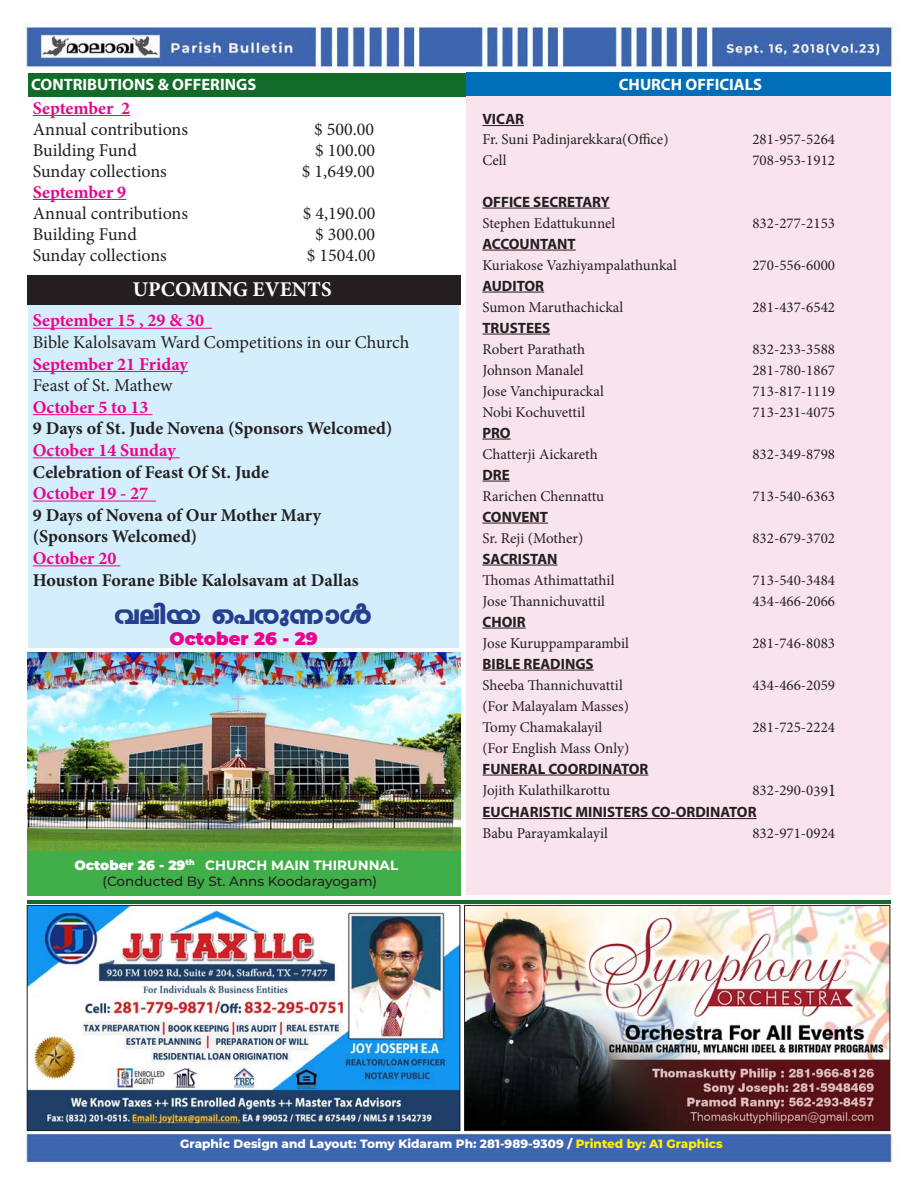
<style>
.page{position:relative;width:918px;height:1188px;background:#fff}
.page>*{position:absolute;margin:0;border:0;box-sizing:border-box;transform-origin:0 0}
.t1{font:36px "ML TT Veena Heavy Normal";color:#253f8e}
.t2{font:700 21px "Minion Pro";color:#fff}
.t3{font:18px "Minion Pro";color:#231f20}
.t4{font:700 18px "Minion Pro";letter-spacing:-.005em;color:#231f20}
.t5{font:700 18px "Minion Pro";color:#ed028c}
.t6{font:700 18px "Minion Pro";letter-spacing:-.005em;color:#e2078c}
.t7{font:900 18px "Montserrat";color:#ed028c}
.t8{font:700 16.5px "Myriad Pro";color:#fff}
.t9{font:15px "Minion Pro";color:#231f20}
.t10{font:700 15px "Myriad Pro";color:#231f20}
.t11{font:700 13.5px "Montserrat";color:#fff}
.t12{font:500 13.5px "Montserrat";color:#231f20}
.t13{font:800 12px "Montserrat";color:#fff}
.s1{font-size:18px}
.s2{font-weight:900}
.s3{color:#fff101}
</style>
<div class="page">
<img style="left:23px;top:23px;width:875px;height:1141px">
<img style="left:27px;top:653px;width:434px;height:199px">
<div style="left:28px;top:299px;width:431px;height:349px;background:#d4effb"></div>
<div style="left:466px;top:72px;width:425px;height:25px;background:#006eb9"></div>
<div style="left:466px;top:97px;width:425px;height:798px;background:#f9e4ee"></div>
<div style="left:28px;top:73px;width:438px;height:24px;background:#136b29"></div>
<hr style="left:27px;top:900px;width:863px;height:4px;background:#136b29">
<hr style="left:33px;top:115px;width:97px;height:1px;background:#e2078c">
<hr style="left:33px;top:199px;width:93px;height:1px;background:#e2078c">
<img style="left:29px;top:907px;width:429px;height:222px">
<div style="left:27px;top:905px;width:433px;height:226px;border:1px solid #231f20"></div>
<img style="left:466px;top:907px;width:422px;height:222px">
<div style="left:464px;top:905px;width:426px;height:226px;border:1px solid #231f20"></div>
<hr style="left:482px;top:125px;width:42px;height:1px;background:#231f20">
<hr style="left:482px;top:208px;width:128px;height:1px;background:#231f20">
<hr style="left:482px;top:250px;width:94px;height:1px;background:#231f20">
<hr style="left:482px;top:292px;width:62px;height:1px;background:#231f20">
<hr style="left:482px;top:334px;width:68px;height:1px;background:#231f20">
<svg style="left:482px;top:439px;width:29px;height:1px"></svg>
<svg style="left:482px;top:481px;width:28px;height:1px"></svg>
<hr style="left:482px;top:523px;width:66px;height:1px;background:#231f20">
<hr style="left:482px;top:565px;width:76px;height:1px;background:#231f20">
<hr style="left:482px;top:628px;width:44px;height:1px;background:#231f20">
<hr style="left:482px;top:670px;width:112px;height:1px;background:#231f20">
<hr style="left:482px;top:775px;width:166px;height:1px;background:#231f20">
<hr style="left:482px;top:818px;width:275px;height:1px;background:#231f20">
<div style="left:27px;top:275px;width:433px;height:30px;background:#231f20"></div>
<div style="left:27px;top:852px;width:434px;height:44px;background:#40ae49"></div>
<hr style="left:33px;top:328px;width:179px;height:1px;background:#ed028c">
<hr style="left:33px;top:371px;width:155px;height:1px;background:#ed028c">
<hr style="left:33px;top:414px;width:119px;height:1px;background:#ed028c">
<hr style="left:33px;top:457px;width:147px;height:1px;background:#ed028c">
<hr style="left:33px;top:501px;width:123px;height:1px;background:#ed028c">
<hr style="left:33px;top:565px;width:87px;height:1px;background:#ed028c">
<p class="t8" style="left:31px;top:74px;width:227px">CONTRIBUTIONS &amp; OFFERINGS</p>
<p class="t8" style="left:619px;top:74px;width:145px">CHURCH OFFICIALS</p>
<p class="t10" style="left:482px;top:109px;width:43px">VICAR</p>
<p class="t9" style="left:482px;top:129px;width:188px">Fr. Suni Padinjarekkara(Office)</p>
<p class="t9" style="left:752px;top:129px;width:84px">281-957-5264</p>
<p class="t9" style="left:482px;top:150px;width:26px">Cell</p>
<p class="t9" style="left:752px;top:150px;width:84px">708-953-1912</p>
<p class="t10" style="left:482px;top:192px;width:129px">OFFICE SECRETARY</p>
<p class="t9" style="left:482px;top:213px;width:134px">Stephen Edattukunnel</p>
<p class="t9" style="left:752px;top:213px;width:84px">832-277-2153</p>
<p class="t10" style="left:482px;top:234px;width:95px">ACCOUNTANT</p>
<p class="t9" style="left:482px;top:255px;width:196px">Kuriakose Vazhiyampalathunkal</p>
<p class="t9" style="left:752px;top:255px;width:84px">270-556-6000</p>
<p class="t10" style="left:482px;top:276px;width:63px">AUDITOR</p>
<p class="t9" style="left:482px;top:297px;width:142px">Sumon Maruthachickal</p>
<p class="t9" style="left:752px;top:297px;width:84px">281-437-6542</p>
<p class="t10" style="left:482px;top:318px;width:69px">TRUSTEES</p>
<p class="t9" style="left:482px;top:339px;width:104px">Robert Parathath</p>
<p class="t9" style="left:752px;top:339px;width:84px">832-233-3588</p>
<p class="t9" style="left:482px;top:360px;width:103px">Johnson Manalel</p>
<p class="t9" style="left:752px;top:360px;width:84px">281-780-1867</p>
<p class="t9" style="left:482px;top:381px;width:123px">Jose Vanchipurackal</p>
<p class="t9" style="left:752px;top:381px;width:84px">713-817-1119</p>
<p class="t9" style="left:482px;top:402px;width:104px">Nobi Kochuvettil</p>
<p class="t9" style="left:752px;top:402px;width:80px">713-231-4075￼</p>
<p class="t10" style="left:482px;top:423px;width:30px">PRO</p>
<p class="t9" style="left:482px;top:444px;width:117px">Chatterji Aickareth</p>
<p class="t9" style="left:752px;top:444px;width:84px">832-349-8798</p>
<p class="t10" style="left:482px;top:465px;width:29px">DRE</p>
<p class="t9" style="left:482px;top:486px;width:123px">Rarichen Chennattu</p>
<p class="t9" style="left:752px;top:486px;width:84px">713-540-6363</p>
<p class="t10" style="left:482px;top:507px;width:67px">CONVENT</p>
<p class="t9" style="left:482px;top:528px;width:102px">Sr. Reji (Mother)</p>
<p class="t9" style="left:752px;top:528px;width:84px">832-679-3702</p>
<p class="t10" style="left:482px;top:549px;width:77px">SACRISTAN</p>
<p class="t9" style="left:482px;top:570px;width:134px">Thomas Athimattathil</p>
<p class="t9" style="left:752px;top:570px;width:84px">713-540-3484</p>
<p class="t9" style="left:482px;top:591px;width:124px">Jose Thannichuvattil</p>
<p class="t9" style="left:752px;top:591px;width:84px">434-466-2066</p>
<p class="t10" style="left:482px;top:612px;width:45px">CHOIR</p>
<p class="t9" style="left:482px;top:633px;width:148px">Jose Kuruppamparambil</p>
<p class="t9" style="left:752px;top:633px;width:84px">281-746-8083</p>
<p class="t10" style="left:482px;top:654px;width:113px">BIBLE READINGS</p>
<p class="t9" style="left:482px;top:675px;width:142px">Sheeba Thannichuvattil</p>
<p class="t9" style="left:752px;top:675px;width:84px">434-466-2059</p>
<p class="t9" style="left:482px;top:696px;width:148px">(For Malayalam Masses)</p>
<p class="t9" style="left:482px;top:717px;width:121px">Tomy Chamakalayil</p>
<p class="t9" style="left:752px;top:717px;width:84px">281-725-2224</p>
<p class="t9" style="left:482px;top:738px;width:148px">(For English Mass Only)</p>
<p class="t10" style="left:482px;top:759px;width:168px">FUNERAL COORDINATOR</p>
<p class="t9" style="left:482px;top:780px;width:129px">Jojith Kulathilkarottu</p>
<p class="t9" style="left:752px;top:780px;width:86px">832-290-039<span class="s1">1</span></p>
<p class="t10" style="left:482px;top:802px;width:276px">EUCHARISTIC MINISTERS CO-ORDINATOR</p>
<p class="t9" style="left:482px;top:823px;width:127px">Babu Parayamkalayil</p>
<p class="t9" style="left:752px;top:823px;width:84px">832-971-0924</p>
<p class="t6" style="left:33px;top:95px;width:99px">September 2</p>
<p class="t3" style="left:33px;top:117px;width:157px">Annual contributions</p>
<p class="t3" style="left:314px;top:117px;width:62px">$ 500.00</p>
<p class="t3" style="left:33px;top:138px;width:106px">Building Fund</p>
<p class="t3" style="left:315px;top:138px;width:62px">$ 100.00</p>
<p class="t3" style="left:33px;top:159px;width:136px">Sunday collections</p>
<p class="t3" style="left:302px;top:159px;width:74px">$ 1,649.00</p>
<p class="t6" style="left:33px;top:179px;width:95px">September 9</p>
<p class="t3" style="left:33px;top:201px;width:157px">Annual contributions</p>
<p class="t3" style="left:303px;top:201px;width:74px">$ 4,190.00</p>
<p class="t3" style="left:33px;top:222px;width:106px">Building Fund</p>
<p class="t3" style="left:315px;top:222px;width:62px">$ 300.00</p>
<p class="t3" style="left:33px;top:243px;width:136px">Sunday collections</p>
<p class="t3" style="left:307px;top:243px;width:70px">$ 1504.00</p>
<p class="t2" style="left:133px;top:275px;width:200px">UPCOMING EVENTS</p>
<p class="t5" style="left:33px;top:308px;width:173px">September 15 , 29 &amp; 30</p>
<p class="t3" style="left:33px;top:330px;width:378px">Bible Kalolsavam Ward Competitions in our Church</p>
<p class="t5" style="left:33px;top:351px;width:157px">September 21 Friday</p>
<p class="t3" style="left:33px;top:373px;width:141px">Feast of St. Mathew</p>
<p class="t5" style="left:33px;top:394px;width:117px">October 5 to 13</p>
<p class="t4" style="left:33px;top:416px;width:361px">9 Days of St. Jude Novena (Sponsors Welcomed)</p>
<p class="t5" style="left:33px;top:438px;width:144px">October 14 Sunday</p>
<p class="t4" style="left:33px;top:459px;width:238px">Celebration of Feast Of St. Jude</p>
<p class="t5" style="left:33px;top:481px;width:117px">October 19 - 27</p>
<p class="t4" style="left:33px;top:502px;width:290px">9 Days of Novena of Our Mother Mary</p>
<p class="t4" style="left:33px;top:524px;width:166px">(Sponsors Welcomed)</p>
<p class="t5" style="left:33px;top:546px;width:85px">October 20</p>
<p class="t4" style="left:33px;top:567px;width:327px">Houston Forane Bible Kalolsavam at Dallas</p>
<p class="t1" style="left:116px;top:599px;width:258px">henb s]cp¶mÄ</p>
<p class="t7" style="left:169px;top:625px;width:150px">October 26 - 29</p>
<p class="t11" style="left:74px;top:855px;width:325px"><span class="s2">October 26 - 29</span><sup>th</sup> CHURCH MAIN THIRUNNAL</p>
<p class="t12" style="left:103px;top:872px;width:276px">(Conducted By St. Anns Koodarayogam)</p>
<p class="t13" style="left:180px;top:1135px;width:544px">Graphic Design and Layout: Tomy Kidaram Ph: 281-989-9309 / <span class="s3">Printed by: A1 Graphics</span></p>
</div>
